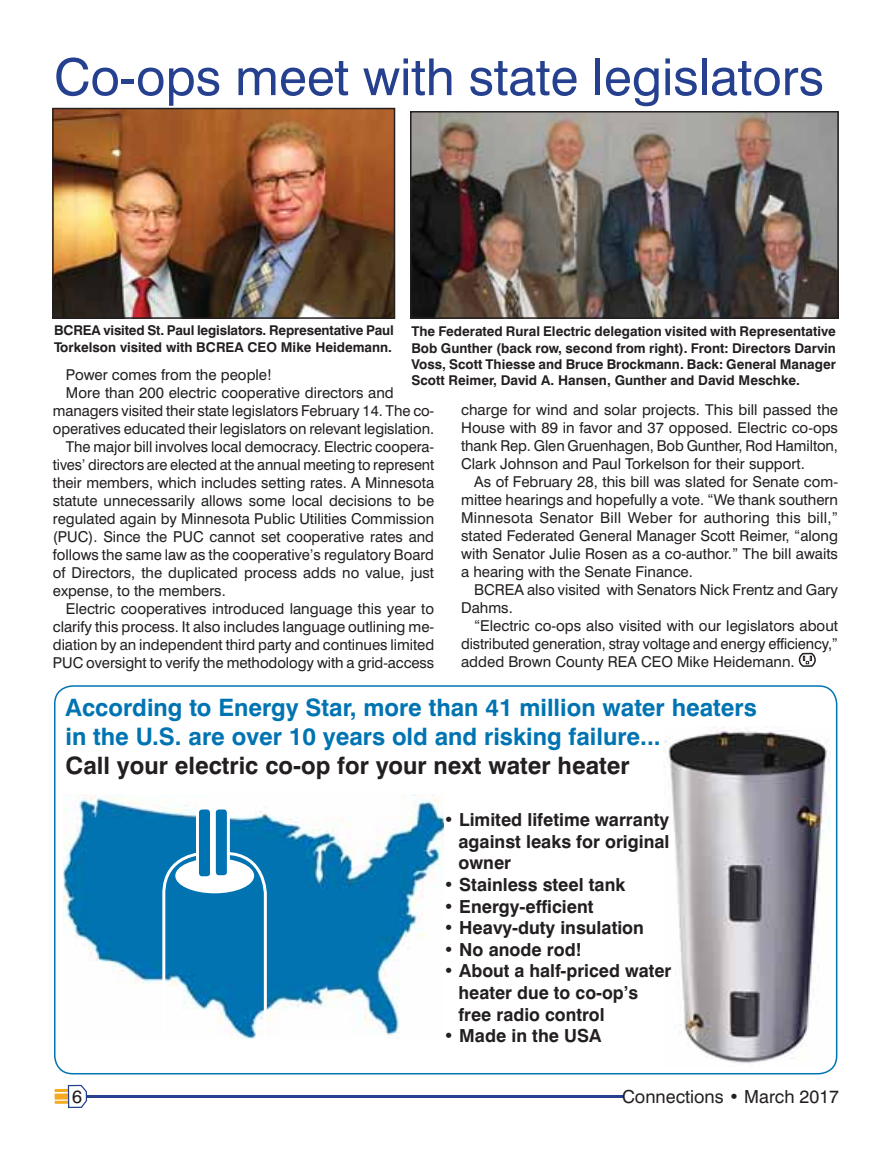
<style>
.page{position:relative;width:891px;height:1161px;background:#fff}
.page>*{position:absolute;margin:0;border:0;box-sizing:border-box;transform-origin:0 0}
.t1{font:51px "Swiss 721 BT";color:#25408e}
.t2{font:700 24px/28.8px "Swiss 721 BT";color:#0074b2}
.t3{font:700 18px/21.6px "Swiss 721 BT";color:#231f20;text-align:justify}
.t4{font:18px "Swiss 721 BT";color:#231f20}
.t5{font:15px "Swiss 721 BT";color:#231f20}
.t6{font:700 13.5px/16.2px "Swiss 721 BT";color:#231f20}
.s1{color:#231f20}
</style>
<div class="page">
<hr style="left:82px;top:1096px;width:541px;height:2px;background:#25408e">
<div style="left:55px;top:1093px;width:17px;height:7px;background:#f5aa21"></div>
<hr style="left:55px;top:1101px;width:18px;height:3px;background:#f5aa21">
<hr style="left:55px;top:1089px;width:17px;height:3px;background:#f5aa21">
<svg style="left:67px;top:1084px;width:21px;height:25px"></svg>
<div style="left:54px;top:685px;width:783px;height:389px;border:2px solid #0074b2;border-radius:18px"></div>
<img style="left:63px;top:794px;width:381px;height:245px">
<div style="left:162px;top:852px;width:105px;height:219px;border:3px solid #fff;border-radius:40px"></div>
<div style="left:175px;top:858px;width:79px;height:35px;background:#fff;border-radius:50%"></div>
<div style="left:197px;top:808px;width:15px;height:70px;background:#0074b2;border-radius:5px"></div>
<div style="left:196px;top:807px;width:17px;height:72px;border:3px solid #fff;border-radius:5px"></div>
<div style="left:214px;top:808px;width:14px;height:69px;background:#0074b2;border-radius:5px"></div>
<div style="left:213px;top:807px;width:17px;height:71px;border:3px solid #fff;border-radius:5px"></div>
<img style="left:664px;top:727px;width:167px;height:336px">
<svg style="left:799px;top:654px;width:17px;height:13px"></svg>
<img style="left:413px;top:114px;width:423px;height:202px">
<div style="left:410px;top:111px;width:429px;height:208px;border:2px solid #231f20"></div>
<img style="left:55px;top:111px;width:337px;height:205px">
<div style="left:52px;top:108px;width:343px;height:211px;border:2px solid #231f20"></div>
<p class="t1" style="left:54px;top:58px;width:772px">Co-ops meet with state legislators</p>
<p class="t6" style="left:54px;top:324px;width:341px">BCREA visited St. Paul legislators. Representative Paul<br>Torkelson visited with BCREA CEO Mike Heidemann.</p>
<p class="t6" style="left:411px;top:325px;width:426px;text-align:justify">The Federated Rural Electric delegation visited with Representative Bob Gunther (back row, second from right). Front: Directors Darvin Voss, Scott Thiesse and Bruce Brockmann. Back: General Manager Scott Reimer, David A. Hansen, Gunther and David Meschke.</p>
<p class="t5" style="left:66px;top:369px;width:208px">Power comes from the people!</p>
<p class="t5" style="left:66px;top:387px;width:329px">More than 200 electric cooperative directors and</p>
<p class="t5" style="left:53px;top:405px;width:383px">managers visited their state legislators February 14. The co-</p>
<p class="t5" style="left:53px;top:423px;width:383px">operatives educated their legislators on relevant legislation.</p>
<p class="t5" style="left:66px;top:441px;width:370px">The major bill involves local democracy. Electric coopera-</p>
<p class="t5" style="left:53px;top:459px;width:383px">tives’ directors are elected at the annual meeting to represent</p>
<p class="t5" style="left:53px;top:477px;width:383px">their members, which includes setting rates. A Minnesota</p>
<p class="t5" style="left:53px;top:495px;width:383px">statute unnecessarily allows some local decisions to be</p>
<p class="t5" style="left:53px;top:513px;width:383px">regulated again by Minnesota Public Utilities Commission</p>
<p class="t5" style="left:53px;top:531px;width:383px">(PUC). Since the PUC cannot set cooperative rates and</p>
<p class="t5" style="left:53px;top:549px;width:383px">follows the same law as the cooperative’s regulatory Board</p>
<p class="t5" style="left:53px;top:567px;width:383px">of Directors, the duplicated process adds no value, just</p>
<p class="t5" style="left:53px;top:585px;width:174px">expense, to the members.</p>
<p class="t5" style="left:66px;top:603px;width:370px">Electric cooperatives introduced language this year to</p>
<p class="t5" style="left:53px;top:621px;width:383px">clarify this process. It also includes language outlining me-</p>
<p class="t5" style="left:53px;top:639px;width:383px">diation by an independent third party and continues limited</p>
<p class="t5" style="left:53px;top:657px;width:383px">PUC oversight to verify the methodology with a grid-access</p>
<p class="t5" style="left:461px;top:404px;width:378px">charge for wind and solar projects. This bill passed the</p>
<p class="t5" style="left:461px;top:422px;width:378px">House with 89 in favor and 37 opposed. Electric co-ops</p>
<p class="t5" style="left:461px;top:440px;width:378px">thank Rep. Glen Gruenhagen, Bob Gunther, Rod Hamilton,</p>
<p class="t5" style="left:461px;top:458px;width:345px">Clark Johnson and Paul Torkelson for their support.</p>
<p class="t5" style="left:474px;top:476px;width:365px">As of February 28, this bill was slated for Senate com-</p>
<p class="t5" style="left:461px;top:494px;width:378px">mittee hearings and hopefully a vote. “We thank southern</p>
<p class="t5" style="left:461px;top:512px;width:378px">Minnesota Senator Bill Weber for authoring this bill,”</p>
<p class="t5" style="left:461px;top:530px;width:378px">stated Federated General Manager Scott Reimer, “along</p>
<p class="t5" style="left:461px;top:548px;width:378px">with Senator Julie Rosen as a co-author.” The bill awaits</p>
<p class="t5" style="left:461px;top:566px;width:233px">a hearing with the Senate Finance.</p>
<p class="t5" style="left:474px;top:584px;width:365px">BCREA also visited with Senators Nick Frentz and Gary</p>
<p class="t5" style="left:461px;top:602px;width:53px">Dahms.</p>
<p class="t5" style="left:474px;top:620px;width:365px">“Electric co-ops also visited with our legislators about</p>
<p class="t5" style="left:461px;top:638px;width:378px">distributed generation, stray voltage and energy efficiency,”</p>
<p class="t5" style="left:461px;top:656px;width:335px">added Brown County REA CEO Mike Heidemann.</p>
<p class="t2" style="left:66px;top:696px;width:693px">According to Energy Star, more than 41 million water heaters in the U.S. are over 10 years old and risking failure...<br><span class="s1">Call your electric co-op for your next water heater</span></p>
<p class="t3" style="left:459px;top:811px;width:212px;text-indent:-15px">• Limited lifetime warranty against leaks for original owner</p>
<p class="t3" style="left:444px;top:876px;width:183px">• Stainless steel tank</p>
<p class="t3" style="left:444px;top:898px;width:152px">• Energy-efficient</p>
<p class="t3" style="left:444px;top:919px;width:202px">• Heavy-duty insulation</p>
<p class="t3" style="left:444px;top:941px;width:140px">• No anode rod!</p>
<p class="t3" style="left:459px;top:962px;width:214px;text-align:left;text-indent:-15px">• About a half-priced water heater due to co-op’s free radio control</p>
<p class="t3" style="left:444px;top:1027px;width:159px">• Made in the USA</p>
<p class="t4" style="left:72px;top:1089px;width:11px">6</p>
<p class="t4" style="left:622px;top:1090px;width:219px">Connections • March 2017</p>
</div>
